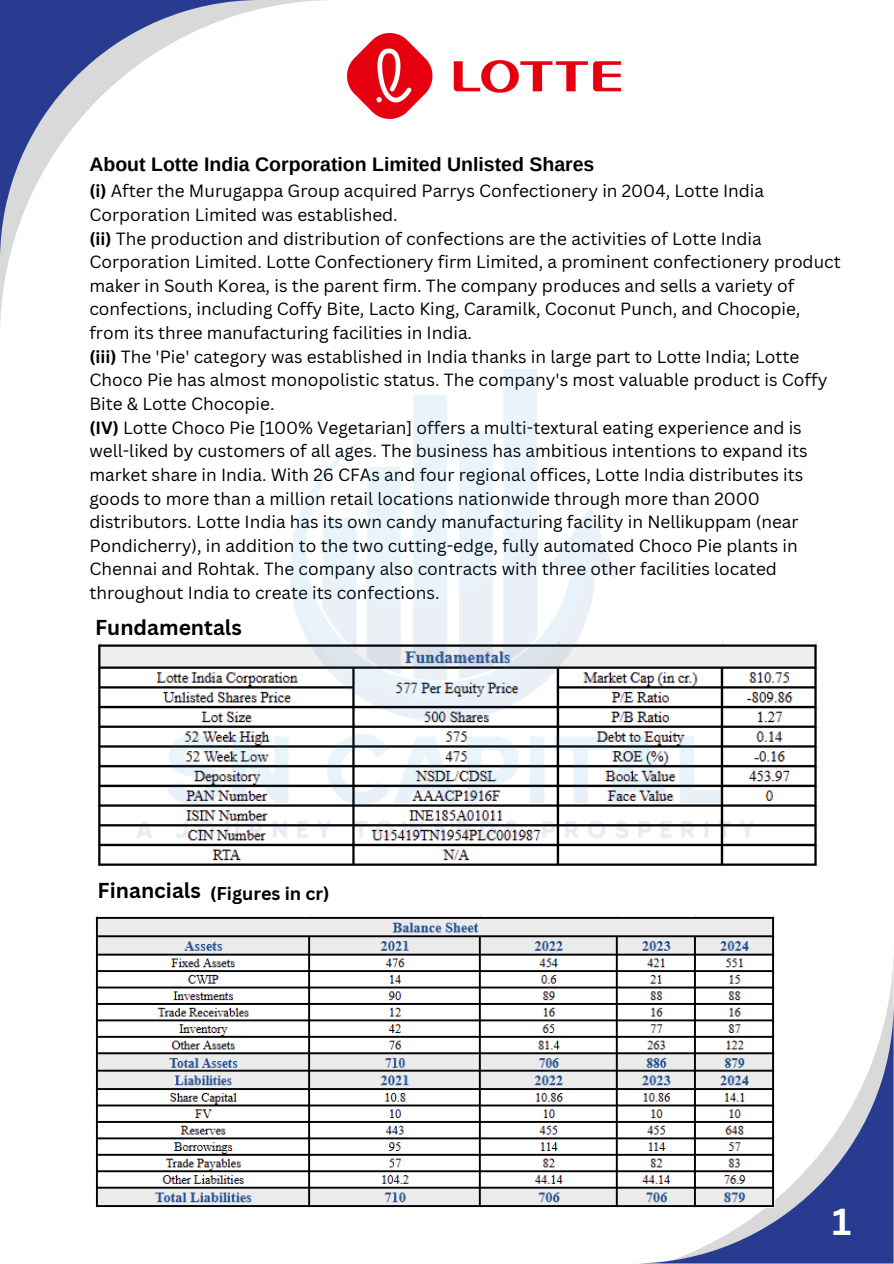
<style>
.page{position:relative;width:894px;height:1264px;background:#fff}
.page>*{position:absolute;margin:0;border:0;box-sizing:border-box;transform-origin:0 0}
.t1{font:700 36.6px "Canva Sans";color:#fff}
.t2{font:700 21px "Canva Sans";color:#000}
.t3{font:700 19.5px "Arimo";color:#000}
.t4{font:700 18px "Canva Sans";color:#000}
.t5{font:17.25px/23.7px "Canva Sans";color:#000}
.s1{font-weight:700}
</style>
<div class="page">
<svg style="left:0;top:0;width:325px;height:325px"></svg>
<svg style="left:0;top:0;width:261px;height:261px"></svg>
<svg style="left:648px;top:1002px;width:245px;height:261px"></svg>
<img style="left:347px;top:33px;width:273px;height:86px">
<img style="left:796px;top:641px;width:22px;height:225px">
<img style="left:95px;top:915px;width:678px;height:292px">
<img style="left:97px;top:369px;width:699px;height:498px">
<p class="t3" style="left:89px;top:154px;width:506px">About Lotte India Corporation Limited Unlisted Shares</p>
<p class="t5" style="left:89px;top:179px;width:676px"><span class="s1">(i)</span> After the Murugappa Group acquired Parrys Confectionery in 2004, Lotte India<br>Corporation Limited was established.</p>
<p class="t5" style="left:89px;top:226px;width:752px"><span class="s1">(ii)</span> The production and distribution of confections are the activities of Lotte India Corporation Limited. Lotte Confectionery firm Limited, a prominent confectionery product maker in South Korea, is the parent firm. The company produces and sells a variety of confections, including Coffy Bite, Lacto King, Caramilk, Coconut Punch, and Chocopie, from its three manufacturing facilities in India.</p>
<h1 class="t5" style="left:89px;top:344px;width:739px"><span class="s1">(iii)</span> The 'Pie' category was established in India thanks in large part to Lotte India; Lotte<br>Choco Pie has almost monopolistic status. The company's most valuable product is Coffy<br>Bite &amp; Lotte Chocopie.</h1>
<p class="t5" style="left:89px;top:415px;width:719px"><span class="s1">(IV)</span> Lotte Choco Pie [100% Vegetarian] offers a multi-textural eating experience and is well-liked by customers of all ages. The business has ambitious intentions to expand its market share in India. With 26 CFAs and four regional offices, Lotte India distributes its goods to more than a million retail locations nationwide through more than 2000 distributors. Lotte India has its own candy manufacturing facility in Nellikuppam (near Pondicherry), in addition to the two cutting-edge, fully automated Choco Pie plants in Chennai and Rohtak. The company also contracts with three other facilities located throughout India to create its confections.</p>
<p class="t2" style="left:95px;top:613px;width:148px">Fundamentals</p>
<p class="t2" style="left:98px;top:875px;width:105px">Financials</p>
<p class="t4" style="left:210px;top:880px;width:121px">(Figures in cr)</p>
<p class="t1" style="left:832px;top:1195px;width:21px">1</p>
</div>
